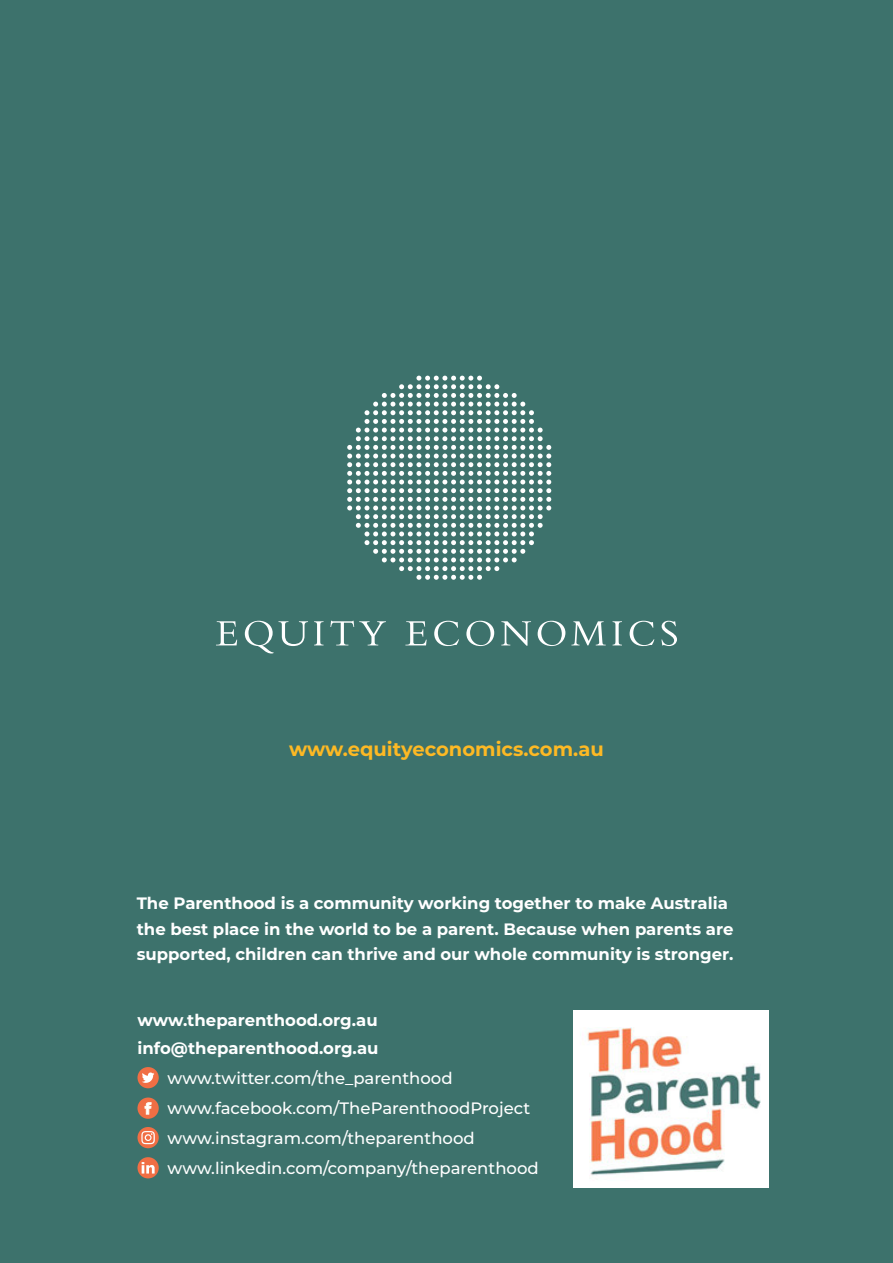
<style>
.page{position:relative;width:893px;height:1263px;background:#3d726c}
.page>*{position:absolute;margin:0;border:0;box-sizing:border-box;transform-origin:0 0}
.t1{font:700 19.5px "Montserrat";color:#fdb924}
.t2{font:700 16.5px/25.5px "Montserrat";color:#fff}
.t3{font:500 16.5px "Montserrat";color:#fff}
</style>
<div class="page">
<svg style="left:216px;top:621px;width:21px;height:24px"></svg>
<svg style="left:245px;top:621px;width:63px;height:32px"></svg>
<svg style="left:314px;top:621px;width:10px;height:24px"></svg>
<svg style="left:330px;top:621px;width:56px;height:24px"></svg>
<svg style="left:405px;top:621px;width:22px;height:24px"></svg>
<svg style="left:434px;top:621px;width:25px;height:25px"></svg>
<svg style="left:466px;top:621px;width:28px;height:25px"></svg>
<svg style="left:501px;top:621px;width:30px;height:25px"></svg>
<svg style="left:538px;top:621px;width:27px;height:25px"></svg>
<svg style="left:571px;top:621px;width:35px;height:24px"></svg>
<svg style="left:613px;top:621px;width:9px;height:24px"></svg>
<svg style="left:630px;top:621px;width:24px;height:25px"></svg>
<svg style="left:661px;top:621px;width:16px;height:25px"></svg>
<svg style="left:347px;top:376px;width:204px;height:204px"></svg>
<div style="left:137px;top:1067px;width:22px;height:21px;background:#f06e44;border-radius:50%"></div>
<svg style="left:142px;top:1072px;width:12px;height:11px"></svg>
<svg style="left:137px;top:1097px;width:22px;height:22px"></svg>
<svg style="left:145px;top:1102px;width:7px;height:12px"></svg>
<svg style="left:137px;top:1127px;width:22px;height:21px"></svg>
<svg style="left:141px;top:1131px;width:14px;height:13px"></svg>
<svg style="left:137px;top:1157px;width:22px;height:21px"></svg>
<svg style="left:142px;top:1162px;width:13px;height:11px"></svg>
<img style="left:573px;top:1011px;width:196px;height:176px">
<p class="t1" style="left:289px;top:735px;width:316px">www.equityeconomics.com.au</p>
<p class="t2" style="left:137px;top:889px;width:598px">The Parenthood is a community working together to make Australia the best place in the world to be a parent. Because when parents are supported, children can thrive and our whole community is stronger.</p>
<p class="t2" style="left:138px;top:1007px;width:242px">www.theparenthood.org.au</p>
<p class="t2" style="left:137px;top:1034px;width:243px">info@theparenthood.org.au</p>
<p class="t3" style="left:168px;top:1066px;width:287px">www.twitter.com/the_parenthood</p>
<p class="t3" style="left:168px;top:1096px;width:364px">www.facebook.com/TheParenthoodProject</p>
<p class="t3" style="left:168px;top:1126px;width:309px">www.instagram.com/theparenthood</p>
<p class="t3" style="left:168px;top:1156px;width:373px">www.linkedin.com/company/theparenthood</p>
</div>
